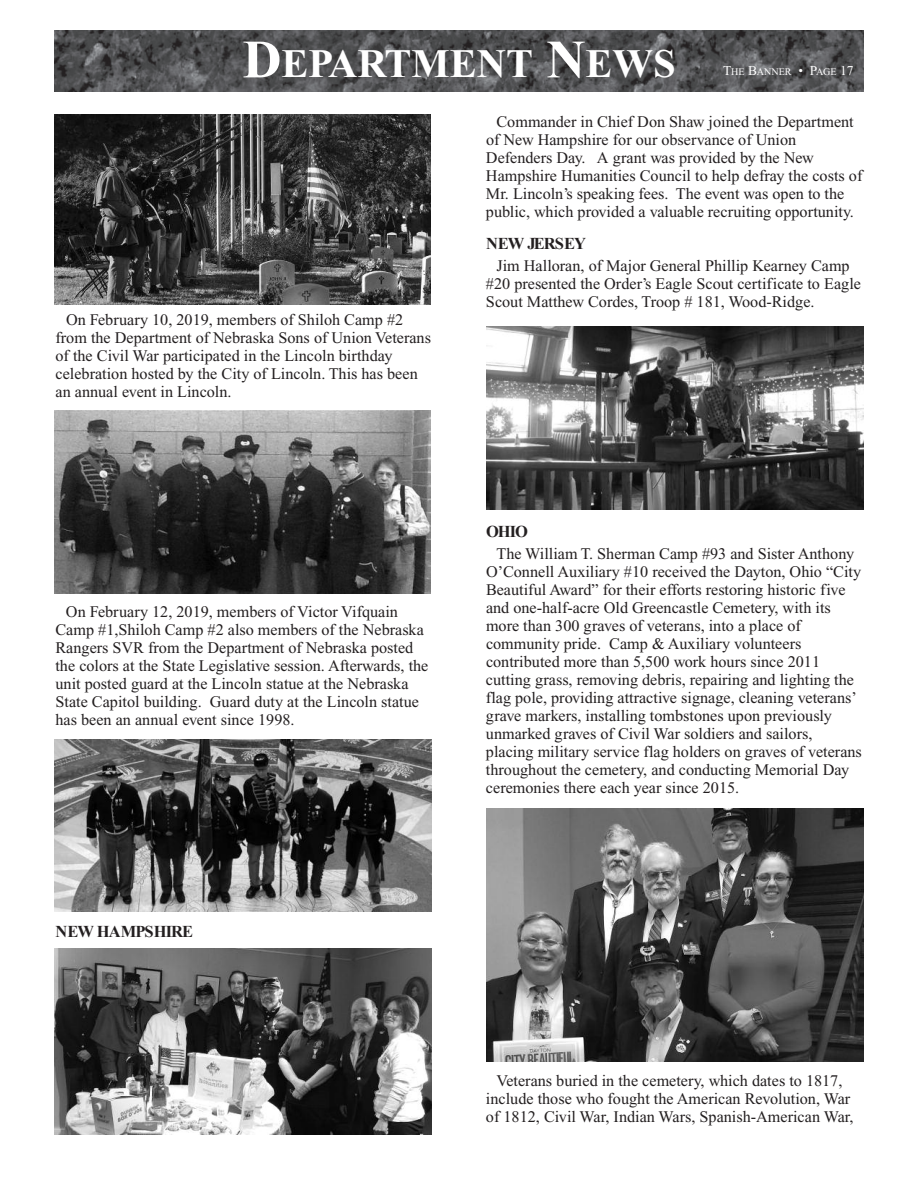
<style>
.page{position:relative;width:918px;height:1188px;background:#fff}
.page>*{position:absolute;margin:0;border:0;box-sizing:border-box;transform-origin:0 0}
.t1{font:700 40.5px "Times New Roman";color:#fff}
.t2{font:700 16.5px "Times New Roman";letter-spacing:-.055em;color:#231f20}
.t3{font:16.2px/18px "Times New Roman";color:#231f20}
.t4{font:10.2px "Times New Roman";color:#fff}
.s1{font-size:54px}
.s2{font-size:13.5px}
</style>
<div class="page">
<img style="left:54px;top:30px;width:810px;height:61px">
<img style="left:54px;top:115px;width:377px;height:190px">
<img style="left:54px;top:411px;width:377px;height:183px">
<img style="left:54px;top:740px;width:378px;height:171px">
<img style="left:54px;top:949px;width:378px;height:185px">
<img style="left:486px;top:326px;width:378px;height:184px">
<img style="left:486px;top:809px;width:378px;height:253px">
<h1 class="t1" style="left:242px;top:51px;width:435px"><span class="s1">D</span>EPARTMENT <span class="s1">N</span>EWS</h1>
<p class="t4" style="left:723px;top:68px;width:132px"><span class="s2">T</span>HE <span class="s2">B</span>ANNER <span class="s2">• P</span>AGE <span class="s2">17</span></p>
<p class="t3" style="left:55px;top:312px;width:377px;text-indent:11px">On February 10, 2019, members of Shiloh Camp #2 from the Department of Nebraska Sons of Union Veterans of the Civil War participated in the Lincoln birthday celebration hosted by the City of Lincoln. This has been an annual event in Lincoln.</p>
<p class="t3" style="left:55px;top:605px;width:374px;text-indent:11px">On February 12, 2019, members of Victor Vifquain Camp #1,Shiloh Camp #2 also members of the Nebraska Rangers SVR from the Department of Nebraska posted the colors at the State Legislative session. Afterwards, the unit posted guard at the Lincoln statue at the Nebraska State Capitol building. Guard duty at the Lincoln statue has been an annual event since 1998.</p>
<p class="t2" style="left:56px;top:922px;width:139px">NEW HAMPSHIRE</p>
<p class="t3" style="left:486px;top:115px;width:378px;text-indent:11px">Commander in Chief Don Shaw joined the Department of New Hampshire for our observance of Union Defenders Day. A grant was provided by the New Hampshire Humanities Council to help defray the costs of Mr. Lincoln’s speaking fees. The event was open to the public, which provided a valuable recruiting opportunity.</p>
<p class="t2" style="left:486px;top:234px;width:102px">NEW JERSEY</p>
<p class="t3" style="left:486px;top:259px;width:377px;text-indent:11px">Jim Halloran, of Major General Phillip Kearney Camp #20 presented the Order’s Eagle Scout certificate to Eagle<br>Scout Matthew Cordes, Troop # 181, Wood-Ridge.</p>
<p class="t2" style="left:486px;top:522px;width:44px">OHIO</p>
<p class="t3" style="left:486px;top:547px;width:377px;text-indent:11px">The William T. Sherman Camp #93 and Sister Anthony O’Connell Auxiliary #10 received the Dayton, Ohio “City Beautiful Award” for their efforts restoring historic five and one-half-acre Old Greencastle Cemetery, with its more than 300 graves of veterans, into a place of community pride. Camp &amp; Auxiliary volunteers contributed more than 5,500 work hours since 2011 cutting grass, removing debris, repairing and lighting the flag pole, providing attractive signage, cleaning veterans’ grave markers, installing tombstones upon previously unmarked graves of Civil War soldiers and sailors, placing military service flag holders on graves of veterans throughout the cemetery, and conducting Memorial Day ceremonies there each year since 2015.</p>
<p class="t3" style="left:486px;top:1073px;width:369px;text-align:center">Veterans buried in the cemetery, which dates to 1817, include those who fought the American Revolution, War of 1812, Civil War, Indian Wars, Spanish-American War,</p>
</div>
